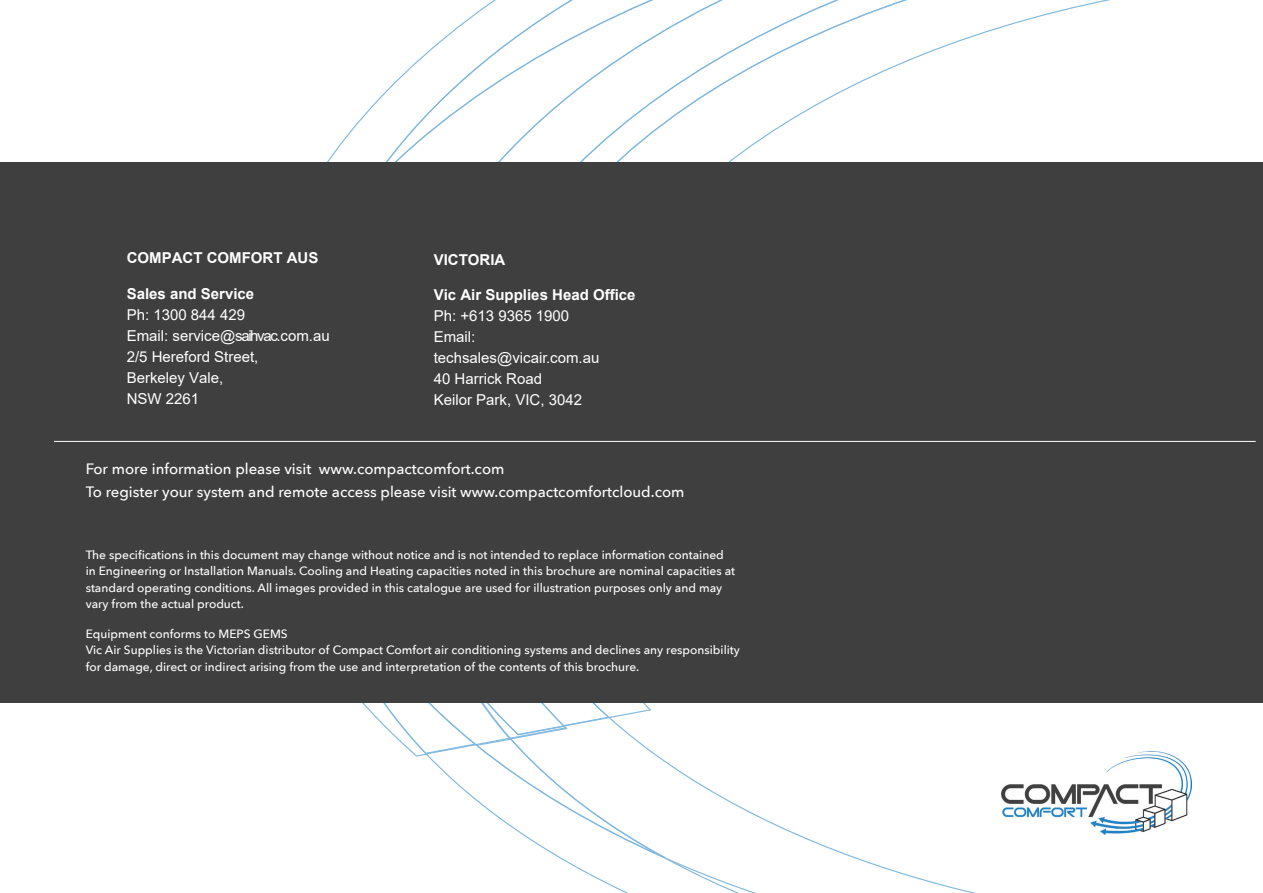
<style>
.page{position:relative;width:1263px;height:893px;background:#fff}
.page>*{position:absolute;margin:0;border:0;box-sizing:border-box;transform-origin:0 0}
.t1{font:15px/21px "Arial";color:#fff}
.t2{font:500 15px/22.5px "Avenir Next";color:#fff}
.t3{font:700 15px "Arial";color:#fff}
.t4{font:500 12px/16.5px "Avenir Next";color:#fff}
.s1{font-weight:700}
</style>
<div class="page">
<svg style="left:364px;top:0;width:524px;height:162px"></svg>
<svg style="left:424px;top:42px;width:534px;height:120px"></svg>
<svg style="left:406px;top:702px;width:857px;height:191px"></svg>
<svg style="left:474px;top:737px;width:217px;height:133px"></svg>
<svg style="left:318px;top:702px;width:194px;height:45px"></svg>
<div style="left:0;top:162px;width:1263px;height:540px;background:#403f3f"></div>
<img style="left:1002px;top:752px;width:190px;height:82px">
<hr style="left:54px;top:441px;width:1202px;height:1px;background:#fff">
<p class="t3" style="left:127px;top:247px;width:193px">COMPACT COMFORT AUS</p>
<p class="t1" style="left:127px;top:283px;width:205px"><span class="s1">Sales and Service<br></span>Ph: 1300 844 429<br>Email: service@saihvac.com.au<br>2/5 Hereford Street,<br>Berkeley Vale,<br>NSW 2261</p>
<p class="t3" style="left:434px;top:250px;width:73px">VICTORIA</p>
<p class="t1" style="left:434px;top:284px;width:203px"><span class="s1">Vic Air Supplies Head Office<br></span>Ph: +613 9365 1900<br>Email: techsales@vicair.com.au<br>40 Harrick Road<br>Keilor Park, VIC, 3042</p>
<p class="t2" style="left:86px;top:457px;width:600px">For more information please visit www.compactcomfort.com<br>To register your system and remote access please visit www.compactcomfortcloud.com</p>
<p class="t4" style="left:86px;top:546px;width:651px">The specifications in this document may change without notice and is not intended to replace information contained in Engineering or Installation Manuals. Cooling and Heating capacities noted in this brochure are nominal capacities at standard operating conditions. All images provided in this catalogue are used for illustration purposes only and may vary from the actual product.</p>
<p class="t4" style="left:86px;top:625px;width:656px">Equipment conforms to MEPS GEMS<br>Vic Air Supplies is the Victorian distributor of Compact Comfort air conditioning systems and declines any responsibility for damage, direct or indirect arising from the use and interpretation of the contents of this brochure.</p>
</div>
